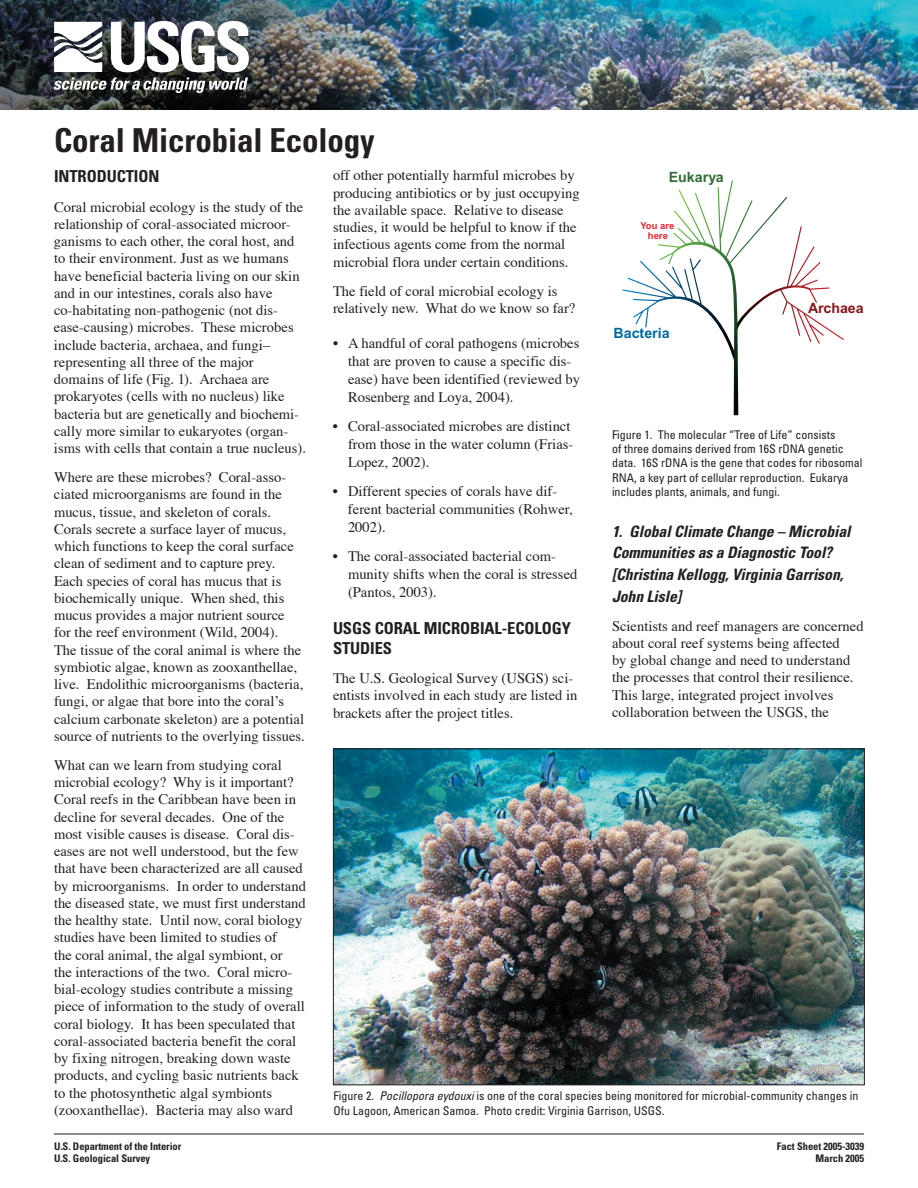
<style>
.page{position:relative;width:918px;height:1188px;background:#fff}
.page>*{position:absolute;margin:0;border:0;box-sizing:border-box;transform-origin:0 0}
.t1{font:700 condensed 33px "Univers";letter-spacing:-.005em;color:#231f20}
.t2{font:700 condensed 16.5px/20.1px "Univers";letter-spacing:-.005em;color:#231f20}
.t3{font:italic 700 condensed 15.75px/21.6px "Univers";letter-spacing:-.005em;color:#231f20}
.t4{font:14.55px/17.2px "Times";color:#231f20}
.t5{font:700 14.1px "Arial";color:#026aa1}
.t6{font:700 14.1px "Arial";color:#84181a}
.t7{font:700 14.1px "Arial";color:#336c35}
.t8{font:condensed 12px/14.4px "Univers";color:#231f20}
.t9{font:700 condensed 10.5px/12px "Univers";letter-spacing:-.005em;color:#231f20}
.t10{font:700 9.45px/9.4px "Arial";color:#ee212f;text-align:center}
.s1{color:#fff}
.s2{font-style:italic}
</style>
<div class="page">
<img style="left:0;top:0;width:918px;height:110px">
<hr style="left:54px;top:1134px;width:810px;height:1px;background:#231f20">
<svg style="left:54px;top:21px;width:195px;height:72px"></svg>
<svg style="left:622px;top:180px;width:222px;height:235px"></svg>
<img style="left:335px;top:750px;width:528px;height:333px">
<h1 class="t1" style="left:54px;top:120px;width:322px">Coral Microbial Ecology</h1>
<p class="t2" style="left:54px;top:166px;width:107px">INTRODUCTION</p>
<p class="t4" style="left:54px;top:197px;width:254px">Coral microbial ecology is the study of the relationship of coral-associated microor&shy;ganisms to each other, the coral host, and to their environment. Just as we humans have beneficial bacteria living on our skin and in our intestines, corals also have co-habitating non-pathogenic (not dis&shy;ease-causing) microbes. These microbes include bacteria, archaea, and fungi– representing all three of the major domains of life (Fig.<span class="s1">-</span>1). Archaea are prokaryotes (cells with no nucleus) like bacteria but are genetically and biochemi&shy;cally more similar to eukaryotes (organ&shy;isms with cells that contain a true nucleus).</p>
<p class="t4" style="left:54px;top:467px;width:252px">Where are these microbes? Coral-asso&shy;ciated microorganisms are found in the mucus, tissue, and skeleton of corals.<br>Corals secrete a surface layer of mucus, which functions to keep the coral surface clean of sediment and to capture prey.<br>Each species of coral has mucus that is biochemically unique. When shed, this mucus provides a major nutrient source for the reef environment (Wild, 2004).<br>The tissue of the coral animal is where the symbiotic algae, known as zooxanthellae, live. Endolithic microorganisms (bacteria, fungi, or algae that bore into the coral’s calcium carbonate skeleton) are a potential source of nutrients to the overlying tissues.</p>
<p class="t4" style="left:54px;top:755px;width:253px">What can we learn from studying coral microbial ecology? Why is it important?<br>Coral reefs in the Caribbean have been in decline for several decades. One of the most visible causes is disease. Coral dis&shy;eases are not well understood, but the few that have been characterized are all caused by microorganisms. In order to understand the diseased state, we must first understand the healthy state. Until now, coral biology studies have been limited to studies of<br>the coral animal, the algal symbiont, or<br>the interactions of the two. Coral micro&shy;bial-ecology studies contribute a missing piece of information to the study of overall coral biology. It has been speculated that coral-associated bacteria benefit the coral by fixing nitrogen, breaking down waste products, and cycling basic nutrients back to the photosynthetic algal symbionts (zooxanthellae). Bacteria may also ward</p>
<p class="t4" style="left:333px;top:166px;width:248px">off other potentially harmful microbes by producing antibiotics or by just occupying the available space. Relative to disease studies, it would be helpful to know if the infectious agents come from the normal microbial flora under certain conditions.</p>
<p class="t4" style="left:333px;top:281px;width:244px">The field of coral microbial ecology is relatively new. What do we know so far?</p>
<p class="t4" style="left:348px;top:333px;width:234px;line-height:18px;text-indent:-15px">• A handful of coral pathogens (microbes that are proven to cause a specific dis&shy;ease) have been identified (reviewed by Rosenberg and Loya, 2004).</p>
<p class="t4" style="left:348px;top:416px;width:227px;line-height:18px;text-indent:-15px">• Coral-associated microbes are distinct from those in the water column (Frias-<br>Lopez, 2002).</p>
<p class="t4" style="left:348px;top:481px;width:226px;line-height:18px;text-indent:-15px">• Different species of corals have dif&shy;ferent bacterial communities (Rohwer,<br>2002).</p>
<p class="t4" style="left:348px;top:545px;width:231px;line-height:18px;text-indent:-15px">• The coral-associated bacterial com&shy;munity shifts when the coral is stressed (Pantos, 2003).</p>
<p class="t2" style="left:333px;top:618px;width:239px">USGS CORAL MICROBIAL-ECOLOGY<br>STUDIES</p>
<p class="t4" style="left:333px;top:668px;width:246px">The U.S. Geological Survey (USGS) sci&shy;entists involved in each study are listed in brackets after the project titles.</p>
<p class="t7" style="left:669px;top:168px;width:56px">Eukarya</p>
<p class="t10" style="left:641px;top:221px;width:35px">You are here</p>
<p class="t6" style="left:808px;top:300px;width:57px">Archaea</p>
<p class="t5" style="left:614px;top:325px;width:57px">Bacteria</p>
<p class="t8" style="left:612px;top:427px;width:252px">Figure 1. The molecular “Tree of Life” consists<br>of three domains derived from 16S rDNA genetic data. 16S rDNA is the gene that codes for ribosomal RNA, a key part of cellular reproduction. Eukarya includes plants, animals, and fungi.</p>
<p class="t3" style="left:612px;top:520px;width:240px">1. Global Climate Change – Microbial<br>Communities as a Diagnostic Tool? [Christina Kellogg, Virginia Garrison,<br>John Lisle]</p>
<p class="t4" style="left:612px;top:616px;width:253px">Scientists and reef managers are concerned about coral reef systems being affected<br>by global change and need to understand the processes that control their resilience.<br>This large, integrated project involves collaboration between the USGS, the</p>
<p class="t8" style="left:333px;top:1089px;width:527px">Figure 2. <span class="s2">Pocillopora eydouxi</span> is one of the coral species being monitored for microbial-community changes in<br>Ofu Lagoon, American Samoa. Photo credit: Virginia Garrison, USGS.</p>
<p class="t9" style="left:54px;top:1140px;width:129px">U.S. Department of the Interior<br>U.S. Geological Survey</p>
<p class="t9" style="left:777px;top:1140px;width:89px;text-align:right">Fact Sheet 2005-3039<br>March 2005</p>
</div>
